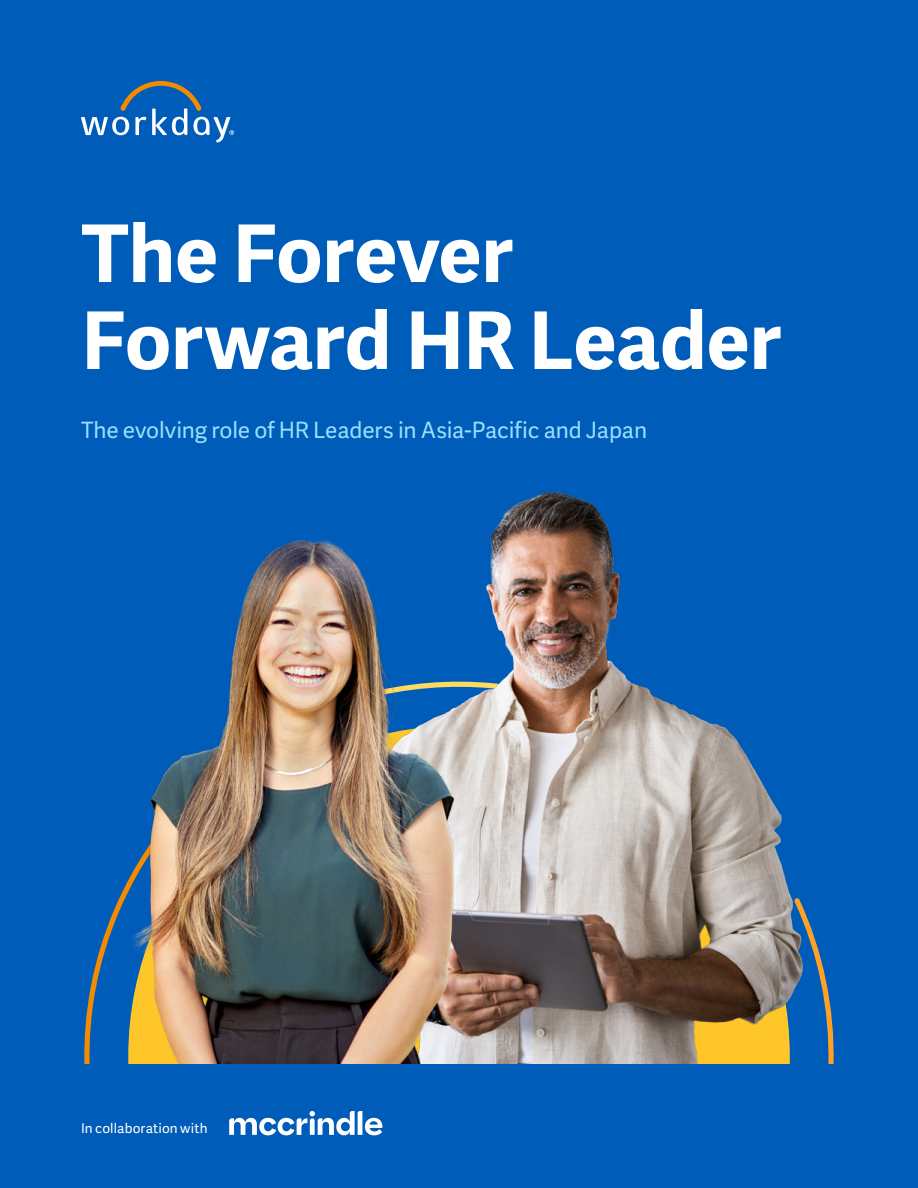
<style>
.page{position:relative;width:918px;height:1188px;background:#005cb9}
.page>*{position:absolute;margin:0;border:0;box-sizing:border-box;transform-origin:0 0}
.t1{font:700 79.5px/87px "Workday Adelle Sans";letter-spacing:-.015em;color:#fff}
.t2{font:22.5px "Workday Adelle Sans";letter-spacing:-.005em;color:#99e0ff}
.t3{font:13.5px "Workday Adelle Sans";letter-spacing:.01em;color:#fff}
</style>
<div class="page">
<svg style="left:229px;top:1111px;width:153px;height:24px"></svg>
<svg style="left:813px;top:934px;width:21px;height:130px"></svg>
<svg style="left:84px;top:893px;width:38px;height:171px"></svg>
<svg style="left:81px;top:81px;width:153px;height:62px"></svg>
<img style="left:481px;top:492px;width:332px;height:572px">
<img style="left:122px;top:539px;width:359px;height:525px">
<h1 class="t1" style="left:81px;top:212px;width:702px">The Forever<br>Forward HR Leader</h1>
<p class="t2" style="left:81px;top:417px;width:568px">The evolving role of HR Leaders in Asia-Pacific and Japan</p>
<p class="t3" style="left:81px;top:1121px;width:128px">In collaboration with</p>
</div>
